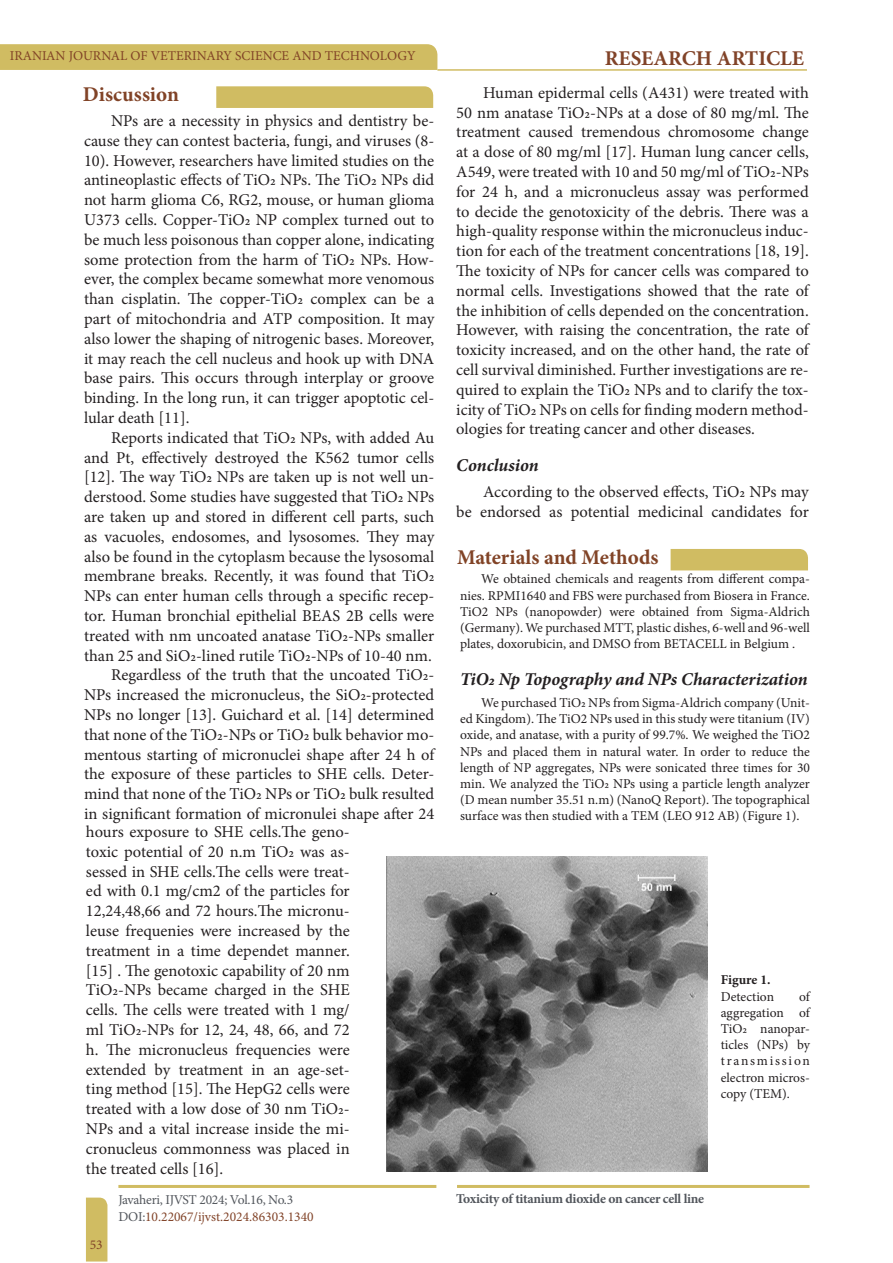
<style>
.page{position:relative;width:893px;height:1263px;background:#fff}
.page>*{position:absolute;margin:0;border:0;box-sizing:border-box;transform-origin:0 0}
.Text{font:700 21px "Minion Pro";color:#814326}
.t1{font:700 21px "Minion Pro";color:#814328}
.Text-2{font:700 21px "Minion Pro";color:#814327}
.Heading_2{font:italic 700 18px "Minion Pro";letter-spacing:-.005em;color:#231f20}
.Text-3{font:16.5px/19.8px "Minion Pro";color:#231f20;text-align:justify}
.Materials___methods{font:13.5px/16.2px "Minion Pro";color:#231f20;text-align:justify}
.t2{font:13.5px/16.2px "Minion Pro";letter-spacing:-.01em;color:#52565c}
.t3{font:13.5px "Minion Pro";color:#814326}
.t4{font:700 13.5px "Minion Pro";letter-spacing:-.02em;color:#52565c}
.t5{font:700 13.5px "Minion Pro";color:#231f20}
.t6{font:13.5px "Minion Pro";color:#814327}
.s1{color:#814328}
</style>
<div class="page">
<div style="left:0;top:44px;width:438px;height:26px;background:#d0bc62"></div>
<hr style="left:437px;top:69px;width:370px;height:2px;background:#d0bc62">
<svg style="left:86px;top:1197px;width:22px;height:65px"></svg>
<hr style="left:457px;top:1185px;width:352px;height:3px;background:#d0bc62">
<hr style="left:118px;top:1185px;width:318px;height:3px;background:#d0bc62">
<div style="left:216px;top:86px;width:217px;height:22px;background:#d0bc62"></div>
<div style="left:671px;top:549px;width:137px;height:21px;background:#d0bc62"></div>
<img style="left:387px;top:856px;width:320px;height:316px">
<p class="t3" style="left:10px;top:47px;width:407px">IRANIAN JOURNAL OF VETERINARY SCIENCE AND TECHNOLOGY</p>
<p class="t1" style="left:605px;top:43px;width:201px">RESEARCH ARTICLE</p>
<p class="Text-2" style="left:83px;top:80px;width:98px">Discussion</p>
<p class="Text-3" style="left:84px;top:111px;width:352px;text-indent:27px">NPs are a necessity in physics and dentistry be&shy;cause they can contest bacteria, fungi, and viruses (8- 10). However, researchers have limited studies on the antineoplastic effects of TiO2 NPs. The TiO2 NPs did not harm glioma C6, RG2, mouse, or human glioma U373 cells. Copper-TiO2 NP complex turned out to be much less poisonous than copper alone, indicating some protection from the harm of TiO2 NPs. How&shy;ever, the complex became somewhat more venomous than cisplatin. The copper-TiO2 complex can be a part of mitochondria and ATP composition. It may also lower the shaping of nitrogenic bases. Moreover, it may reach the cell nucleus and hook up with DNA base pairs. This occurs through interplay or groove binding. In the long run, it can trigger apoptotic cel&shy;lular death [11].</p>
<p class="Text-3" style="left:84px;top:428px;width:352px;text-indent:27px">Reports indicated that TiO2 NPs, with added Au and Pt, effectively destroyed the K562 tumor cells [12]. The way TiO2 NPs are taken up is not well un&shy;derstood. Some studies have suggested that TiO2 NPs are taken up and stored in different cell parts, such as vacuoles, endosomes, and lysosomes. They may also be found in the cytoplasm because the lysosomal membrane breaks. Recently, it was found that TiO2<br>NPs can enter human cells through a specific recep&shy;tor. Human bronchial epithelial BEAS 2B cells were treated with nm uncoated anatase TiO2-NPs smaller than 25 and SiO2-lined rutile TiO2-NPs of 10-40 nm.</p>
<p class="Text-3" style="left:84px;top:665px;width:352px;text-indent:27px">Regardless of the truth that the uncoated TiO2- NPs increased the micronucleus, the SiO2-protected NPs no longer [13]. Guichard et al. [14] determined that none of the TiO2-NPs or TiO2 bulk behavior mo&shy;mentous starting of micronuclei shape after 24 h of the exposure of these particles to SHE cells. Deter&shy;mind that none of the TiO2 NPs or TiO2 bulk resulted in significant formation of micronulei shape after 24</p>
<p class="Text-3" style="left:86px;top:822px;width:265px">hours exposure to SHE cells.The geno&shy;toxic potential of 20 n.m TiO2 was as&shy;sessed in SHE cells.The cells were treat&shy;ed with 0.1 mg/cm2 of the particles for 12,24,48,66 and 72 hours.The micronu&shy;leuse frequenies were increased by the treatment in a time dependet manner. [15] . The genotoxic capability of 20 nm TiO2-NPs became charged in the SHE cells. The cells were treated with 1 mg/ ml TiO2-NPs for 12, 24, 48, 66, and 72 h. The micronucleus frequencies were extended by treatment in an age-set&shy;ting method [15]. The HepG2 cells were treated with a low dose of 30 nm TiO2- NPs and a vital increase inside the mi&shy;cronucleus commonness was placed in the treated cells [16].</p>
<p class="Text-3" style="left:456px;top:83px;width:354px;text-indent:27px">Human epidermal cells (A431) were treated with 50 nm anatase TiO2-NPs at a dose of 80 mg/ml. The treatment caused tremendous chromosome change at a dose of 80 mg/ml [17]. Human lung cancer cells, A549, were treated with 10 and 50 mg/ml of TiO2-NPs for 24 h, and a micronucleus assay was performed to decide the genotoxicity of the debris. There was a high-quality response within the micronucleus induc&shy;tion for each of the treatment concentrations [18, 19].<br>The toxicity of NPs for cancer cells was compared to normal cells. Investigations showed that the rate of the inhibition of cells depended on the concentration.<br>However, with raising the concentration, the rate of toxicity increased, and on the other hand, the rate of cell survival diminished. Further investigations are re&shy;quired to explain the TiO2 NPs and to clarify the tox&shy;icity of TiO2 NPs on cells for finding modern method&shy;ologies for treating cancer and other diseases.</p>
<p class="Heading_2" style="left:456px;top:452px;width:84px">Conclusion</p>
<p class="Text-3" style="left:456px;top:482px;width:354px;text-align:right">According to the observed effects, TiO2 NPs may<br>be endorsed as potential medicinal candidates for</p>
<p class="Text" style="left:457px;top:542px;width:203px">Materials and Methods</p>
<p class="Materials___methods" style="left:460px;top:571px;width:351px;text-indent:21px">We obtained chemicals and reagents from different compa&shy;nies. RPMI1640 and FBS were purchased from Biosera in France.<br>TiO2 NPs (nanopowder) were obtained from Sigma-Aldrich (Germany). We purchased MTT, plastic dishes, 6-well and 96-well plates, doxorubicin, and DMSO from BETACELL in Belgium .</p>
<p class="Heading_2" style="left:460px;top:666px;width:349px">TiO2 Np Topography and NPs Characterization</p>
<p class="Materials___methods" style="left:460px;top:694px;width:351px;text-indent:21px">We purchased TiO2 NPs from Sigma-Aldrich company (Unit&shy;ed Kingdom). The TiO2 NPs used in this study were titanium (IV) oxide, and anatase, with a purity of 99.7%. We weighed the TiO2<br>NPs and placed them in natural water. In order to reduce the length of NP aggregates, NPs were sonicated three times for 30 min. We analyzed the TiO2 NPs using a particle length analyzer (D mean number 35.51 n.m) (NanoQ Report). The topographical surface was then studied with a TEM (LEO 912 AB) (Figure 1).</p>
<p class="t5" style="left:721px;top:971px;width:51px">Figure 1.</p>
<p class="Materials___methods" style="left:721px;top:988px;width:55px">Detection</p>
<p class="Materials___methods" style="left:721px;top:988px;width:91px;text-indent:78px">of aggregation of TiO2 nanopar&shy;ticles (NPs) by transmission electron micros&shy;copy (TEM).</p>
<p class="t6" style="left:90px;top:1235px;width:14px">53</p>
<p class="t2" style="left:118px;top:1192px;width:197px">Javaheri, IJVST 2024; Vol.16, No.3<br>DOI:<span class="s1">10.22067/ijvst.2024.86303.1340</span></p>
<p class="t4" style="left:456px;top:1189px;width:249px">Toxicity of titanium dioxide on cancer cell line</p>
</div>
